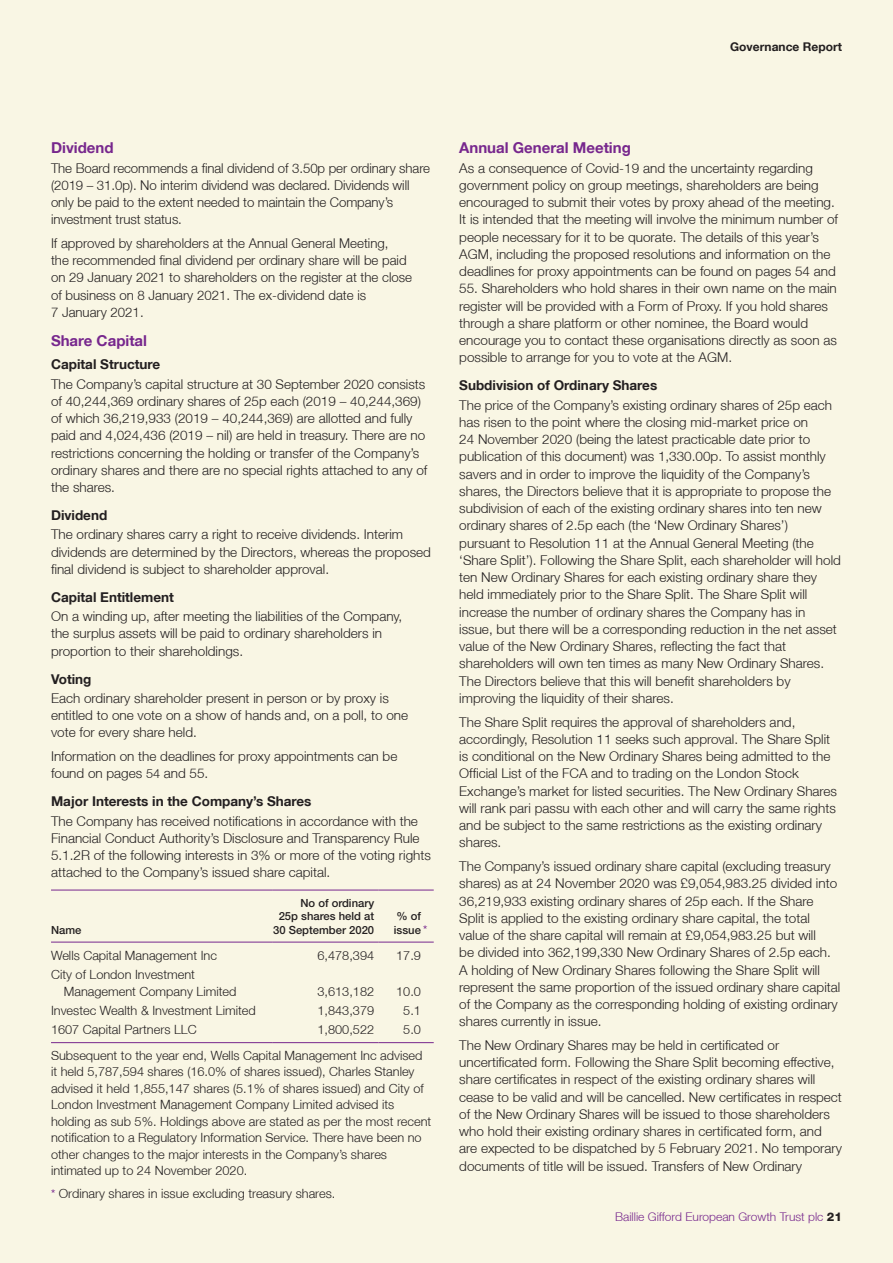
<style>
.page{position:relative;width:893px;height:1263px;background:#f9f6e4}
.page>*{position:absolute;margin:0;border:0;box-sizing:border-box;transform-origin:0 0}
.HEADER_LEVEL_3_-_STY{font:700 15px "Helvetica Neue LT";color:#77278d}
.BODY_TEXT{font:300 13.5px/17.2px "Helvetica Neue LT";color:#231f20}
.HEADER_LEVEL_4_-_STY{font:700 13.5px "Helvetica Neue LT";color:#231f20}
.BODY_FOOTNOTE_8_5pt{font:300 12.75px/16.5px "Helvetica Neue LT";color:#231f20}
.LEFT_TEXT{font:300 12.75px/16.5px "Helvetica Neue LT";color:#231f20}
.RIGHT_TEXT{font:300 12.75px "Helvetica Neue LT";color:#231f20}
.t1{font:300 12px "Helvetica Neue LT";color:#77278d}
.HIDDEN_LEFT_PAGE_TOP{font:700 12px "Helvetica Neue LT";color:#231f20}
.RIGHT_HEAD{font:500 11.25px/13.5px "Helvetica Neue LT Std";color:#231f20;text-align:right}
.LEFT_HEAD{font:500 11.25px "Helvetica Neue LT Std";color:#231f20}
.s1{font-size:12.75px}
.s2{font-family:"Helvetica Neue LT";font-weight:400;font-size:12px;color:#77278d}
.s3{font-weight:400;font-size:12px;color:#77278d}
.s4{font-weight:800;color:#231f20}
</style>
<div class="page">
<hr style="left:378px;top:890px;width:56px;height:1px;background:#77278d">
<hr style="left:51px;top:890px;width:221px;height:1px;background:#77278d">
<hr style="left:272px;top:890px;width:106px;height:1px;background:#77278d">
<hr style="left:51px;top:942px;width:221px;height:1px;background:#77278d">
<hr style="left:272px;top:942px;width:106px;height:1px;background:#77278d">
<hr style="left:378px;top:942px;width:56px;height:1px;background:#77278d">
<hr style="left:51px;top:1042px;width:221px;height:1px;background:#77278d">
<hr style="left:272px;top:1042px;width:106px;height:1px;background:#77278d">
<hr style="left:378px;top:1042px;width:56px;height:1px;background:#77278d">
<p class="HIDDEN_LEFT_PAGE_TOP" style="left:730px;top:39px;width:113px">Governance Report</p>
<p class="HEADER_LEVEL_3_-_STY" style="left:51px;top:139px;width:64px">Dividend</p>
<p class="BODY_TEXT" style="left:51px;top:159px;width:381px">The Board recommends a final dividend of 3.50p per ordinary share (2019 – 31.0p). No interim dividend was declared. Dividends will only be paid to the extent needed to maintain the Company’s investment trust status.</p>
<p class="BODY_TEXT" style="left:51px;top:234px;width:363px">If approved by shareholders at the Annual General Meeting,<br>the recommended final dividend per ordinary share will be paid on 29 January 2021 to shareholders on the register at the close of business on 8 January 2021. The ex-dividend date is<br>7 January 2021.</p>
<p class="HEADER_LEVEL_3_-_STY" style="left:51px;top:331px;width:98px">Share Capital</p>
<p class="HEADER_LEVEL_4_-_STY" style="left:51px;top:356px;width:111px">Capital Structure</p>
<p class="BODY_TEXT" style="left:51px;top:375px;width:378px">The Company’s capital structure at 30 September 2020 consists of 40,244,369 ordinary shares of 25p each (2019 – 40,244,369) of which 36,219,933 (2019 – 40,244,369) are allotted and fully paid and 4,024,436 (2019 – nil) are held in treasury. There are no restrictions concerning the holding or transfer of the Company’s ordinary shares and there are no special rights attached to any of the shares.</p>
<p class="HEADER_LEVEL_4_-_STY" style="left:51px;top:507px;width:58px">Dividend</p>
<p class="BODY_TEXT" style="left:51px;top:526px;width:381px">The ordinary shares carry a right to receive dividends. Interim dividends are determined by the Directors, whereas the proposed final dividend is subject to shareholder approval.</p>
<p class="HEADER_LEVEL_4_-_STY" style="left:51px;top:589px;width:124px">Capital Entitlement</p>
<p class="BODY_TEXT" style="left:51px;top:607px;width:353px">On a winding up, after meeting the liabilities of the Company, the surplus assets will be paid to ordinary shareholders in proportion to their shareholdings.</p>
<p class="HEADER_LEVEL_4_-_STY" style="left:51px;top:670px;width:42px">Voting</p>
<p class="BODY_TEXT" style="left:51px;top:689px;width:359px">Each ordinary shareholder present in person or by proxy is entitled to one vote on a show of hands and, on a poll, to one vote for every share held.</p>
<p class="BODY_TEXT" style="left:51px;top:747px;width:348px">Information on the deadlines for proxy appointments can be found on pages <span class="s1">54</span> and 55.</p>
<p class="HEADER_LEVEL_4_-_STY" style="left:51px;top:793px;width:262px">Major Interests in the Company’s Shares</p>
<p class="BODY_TEXT" style="left:51px;top:812px;width:381px">The Company has received notifications in accordance with the Financial Conduct Authority’s Disclosure and Transparency Rule 5.1.2R of the following interests in 3% or more of the voting rights attached to the Company’s issued share capital.</p>
<p class="LEFT_HEAD" style="left:51px;top:923px;width:32px">Name</p>
<p class="RIGHT_HEAD" style="left:273px;top:896px;width:103px">No of ordinary<br>25p shares held at<br>30 September 2020</p>
<p class="RIGHT_HEAD" style="left:396px;top:909px;width:26px">% of</p>
<p class="RIGHT_HEAD" style="left:394px;top:923px;width:35px">issue <span class="s2">*</span></p>
<p class="LEFT_TEXT" style="left:51px;top:947px;width:168px">Wells Capital Management Inc</p>
<p class="RIGHT_TEXT" style="left:317px;top:947px;width:58px">6,478,394</p>
<p class="RIGHT_TEXT" style="left:396px;top:947px;width:26px">17.9</p>
<p class="LEFT_TEXT" style="left:64px;top:966px;width:174px;text-indent:-13px">City of London Investment<br>Management Company Limited</p>
<p class="RIGHT_TEXT" style="left:317px;top:983px;width:58px">3,613,182</p>
<p class="RIGHT_TEXT" style="left:396px;top:983px;width:26px">10.0</p>
<p class="LEFT_TEXT" style="left:51px;top:1002px;width:206px">Investec Wealth &amp; Investment Limited</p>
<p class="RIGHT_TEXT" style="left:317px;top:1002px;width:58px">1,843,379</p>
<p class="RIGHT_TEXT" style="left:403px;top:1002px;width:19px">5.1</p>
<p class="LEFT_TEXT" style="left:51px;top:1021px;width:147px">1607 Capital Partners LLC</p>
<p class="RIGHT_TEXT" style="left:317px;top:1022px;width:58px">1,800,522</p>
<p class="RIGHT_TEXT" style="left:403px;top:1022px;width:19px">5.0</p>
<p class="BODY_FOOTNOTE_8_5pt" style="left:51px;top:1047px;width:382px">Subsequent to the year end, Wells Capital Management Inc advised it held 5,787,594 shares (16.0% of shares issued), Charles Stanley advised it held 1,855,147 shares (5.1% of shares issued) and City of London Investment Management Company Limited advised its holding as sub 5%. Holdings above are stated as per the most recent notification to a Regulatory Information Service. There have been no other changes to the major interests in the Company’s shares intimated up to 24 November 2020.</p>
<p class="BODY_FOOTNOTE_8_5pt" style="left:51px;top:1185px;width:286px"><span class="s3">*</span> Ordinary shares in issue excluding treasury shares.</p>
<p class="HEADER_LEVEL_3_-_STY" style="left:459px;top:139px;width:173px">Annual General Meeting</p>
<p class="BODY_TEXT" style="left:459px;top:159px;width:380px">As a consequence of Covid-19 and the uncertainty regarding government policy on group meetings, shareholders are being encouraged to submit their votes by proxy ahead of the meeting.<br>It is intended that the meeting will involve the minimum number of people necessary for it to be quorate. The details of this year’s AGM, including the proposed resolutions and information on the deadlines for proxy appointments can be found on pages 54 and</p>
<p class="BODY_TEXT" style="left:459px;top:280px;width:379px">55. Shareholders who hold shares in their own name on the main register will be provided with a Form of Proxy. If you hold shares through a share platform or other nominee, the Board would encourage you to contact these organisations directly as soon as possible to arrange for you to vote at the AGM.</p>
<p class="HEADER_LEVEL_4_-_STY" style="left:459px;top:377px;width:200px">Subdivision of Ordinary Shares</p>
<p class="BODY_TEXT" style="left:459px;top:396px;width:383px">The price of the Company’s existing ordinary shares of 25p each has risen to the point where the closing mid-market price on<br>24 November 2020 (being the latest practicable date prior to publication of this document) was 1,330.00p. To assist monthly savers and in order to improve the liquidity of the Company’s shares, the Directors believe that it is appropriate to propose the subdivision of each of the existing ordinary shares into ten new ordinary shares of 2.5p each (the ‘New Ordinary Shares’) pursuant to Resolution 11 at the Annual General Meeting (the ‘Share Split’). Following the Share Split, each shareholder will hold ten New Ordinary Shares for each existing ordinary share they held immediately prior to the Share Split. The Share Split will increase the number of ordinary shares the Company has in issue, but there will be a corresponding reduction in the net asset value of the New Ordinary Shares, reflecting the fact that shareholders will own ten times as many New Ordinary Shares.<br>The Directors believe that this will benefit shareholders by improving the liquidity of their shares.</p>
<p class="BODY_TEXT" style="left:459px;top:713px;width:379px">The Share Split requires the approval of shareholders and, accordingly, Resolution 11 seeks such approval. The Share Split is conditional on the New Ordinary Shares being admitted to the Official List of the FCA and to trading on the London Stock Exchange’s market for listed securities. The New Ordinary Shares will rank pari passu with each other and will carry the same rights and be subject to the same restrictions as the existing ordinary shares.</p>
<p class="BODY_TEXT" style="left:459px;top:857px;width:383px">The Company’s issued ordinary share capital (excluding treasury shares) as at 24 November 2020 was £9,054,983.25 divided into 36,219,933 existing ordinary shares of 25p each. If the Share Split is applied to the existing ordinary share capital, the total value of the share capital will remain at £9,054,983.25 but will<br>be divided into 362,199,330 New Ordinary Shares of 2.5p each.<br>A holding of New Ordinary Shares following the Share Split will represent the same proportion of the issued ordinary share capital of the Company as the corresponding holding of existing ordinary shares currently in issue.</p>
<p class="BODY_TEXT" style="left:459px;top:1036px;width:384px">The New Ordinary Shares may be held in certificated or uncertificated form. Following the Share Split becoming effective, share certificates in respect of the existing ordinary shares will cease to be valid and will be cancelled. New certificates in respect of the New Ordinary Shares will be issued to those shareholders who hold their existing ordinary shares in certificated form, and are expected to be dispatched by 5 February 2021. No temporary documents of title will be issued. Transfers of New Ordinary</p>
<p class="t1" style="left:615px;top:1209px;width:228px">Baillie Gifford European Growth Trust plc <span class="s4">21</span></p>
</div>
